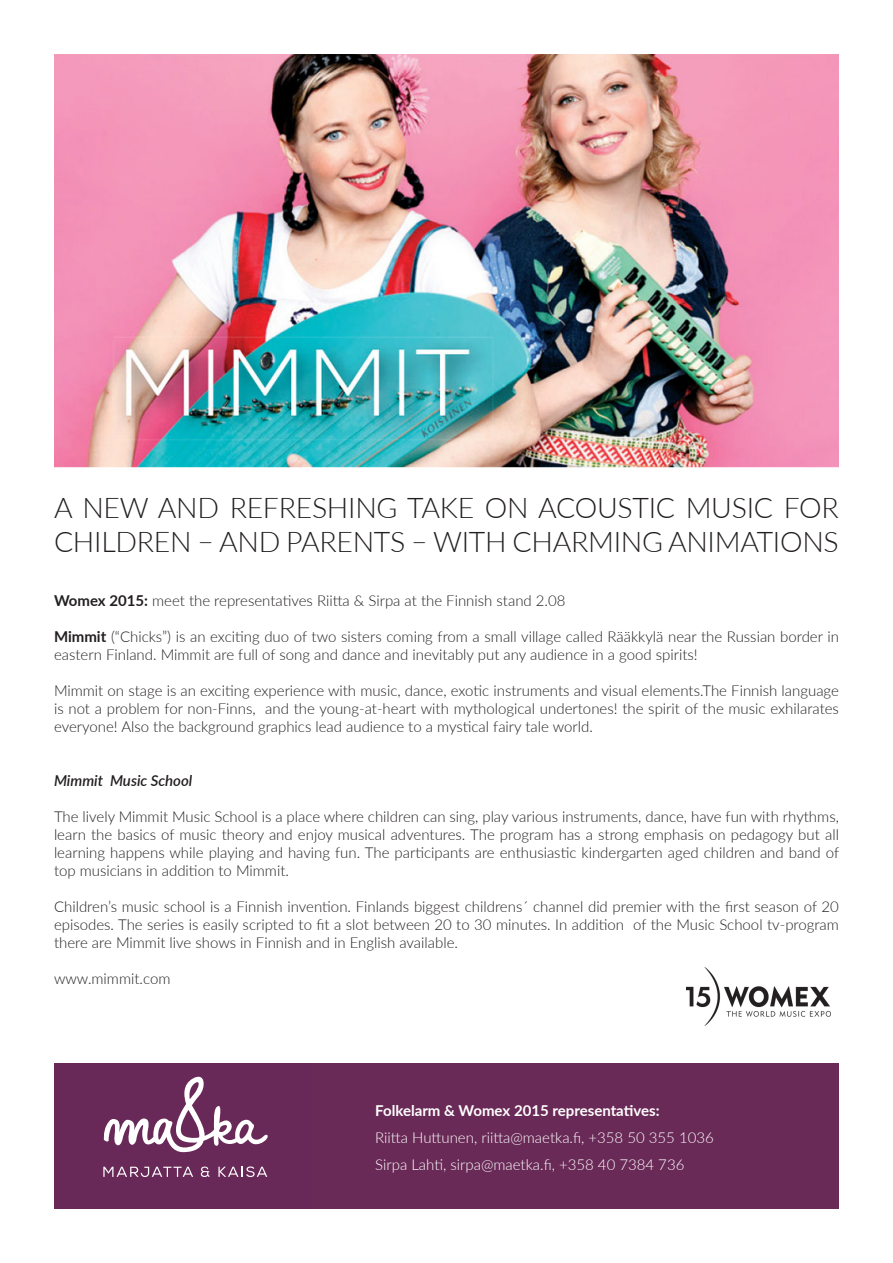
<style>
.page{position:relative;width:893px;height:1263px;background:#fff}
.page>*{position:absolute;margin:0;border:0;box-sizing:border-box;transform-origin:0 0}
.t1{font:300 28.5px/34.2px "Lato";letter-spacing:-.01em;color:#231f20}
.t2{font:300 15px/18px "Lato";color:#231f20;text-align:justify}
.t3{font:300 15px "Lato";color:#fff}
.t4{font:700 15px "Lato";color:#fff}
.t5{font:italic 600 15px "Lato";color:#231f20}
.s1{font-weight:700}
</style>
<div class="page">
<div style="left:54px;top:1063px;width:784px;height:146px;background:#6a2a57"></div>
<img style="left:54px;top:54px;width:784px;height:413px">
<svg style="left:103px;top:1167px;width:90px;height:10px"></svg>
<svg style="left:201px;top:1166px;width:8px;height:11px"></svg>
<svg style="left:218px;top:1166px;width:49px;height:11px"></svg>
<svg style="left:103px;top:1076px;width:165px;height:76px"></svg>
<img style="left:687px;top:967px;width:144px;height:58px">
<p class="t1" style="left:54px;top:490px;width:786px">A NEW AND REFRESHING TAKE ON ACOUSTIC MUSIC FOR<br>CHILDREN – AND PARENTS – WITH CHARMING ANIMATIONS</p>
<p class="t2" style="left:54px;top:591px;width:513px"><span class="s1">Womex 2015:</span> meet the representatives Riitta &amp; Sirpa at the Finnish stand 2.08</p>
<p class="t2" style="left:54px;top:627px;width:786px"><span class="s1">Mimmit</span> (“Chicks”) is an exciting duo of two sisters coming from a small village called Rääkkylä near the Russian border in eastern Finland. Mimmit are full of song and dance and inevitably put any audience in a good spirits!</p>
<p class="t2" style="left:54px;top:681px;width:786px">Mimmit on stage is an exciting experience with music, dance, exotic instruments and visual elements.The Finnish language is not a problem for non-Finns, and the young-at-heart with mythological undertones! the spirit of the music exhilarates everyone! Also the background graphics lead audience to a mystical fairy tale world.</p>
<p class="t5" style="left:54px;top:770px;width:140px">Mimmit Music School</p>
<p class="t2" style="left:54px;top:807px;width:787px">The lively Mimmit Music School is a place where children can sing, play various instruments, dance, have fun with rhythms, learn the basics of music theory and enjoy musical adventures. The program has a strong emphasis on pedagogy but all learning happens while playing and having fun. The participants are enthusiastic kindergarten aged children and band of top musicians in addition to Mimmit.</p>
<p class="t2" style="left:54px;top:897px;width:786px">Children’s music school is a Finnish invention. Finlands biggest childrens´ channel did premier with the first season of 20 episodes. The series is easily scripted to fit a slot between 20 to 30 minutes. In addition of the Music School tv-program there are Mimmit live shows in Finnish and in English available.</p>
<p class="t2" style="left:54px;top:969px;width:118px">www.mimmit.com</p>
<p class="t4" style="left:375px;top:1099px;width:286px">Folkelarm &amp; Womex 2015 representatives:</p>
<p class="t3" style="left:375px;top:1127px;width:340px">Riitta Huttunen, riitta@maetka.fi, +358 50 355 1036</p>
<p class="t3" style="left:375px;top:1154px;width:311px">Sirpa Lahti, sirpa@maetka.fi, +358 40 7384 736</p>
</div>
